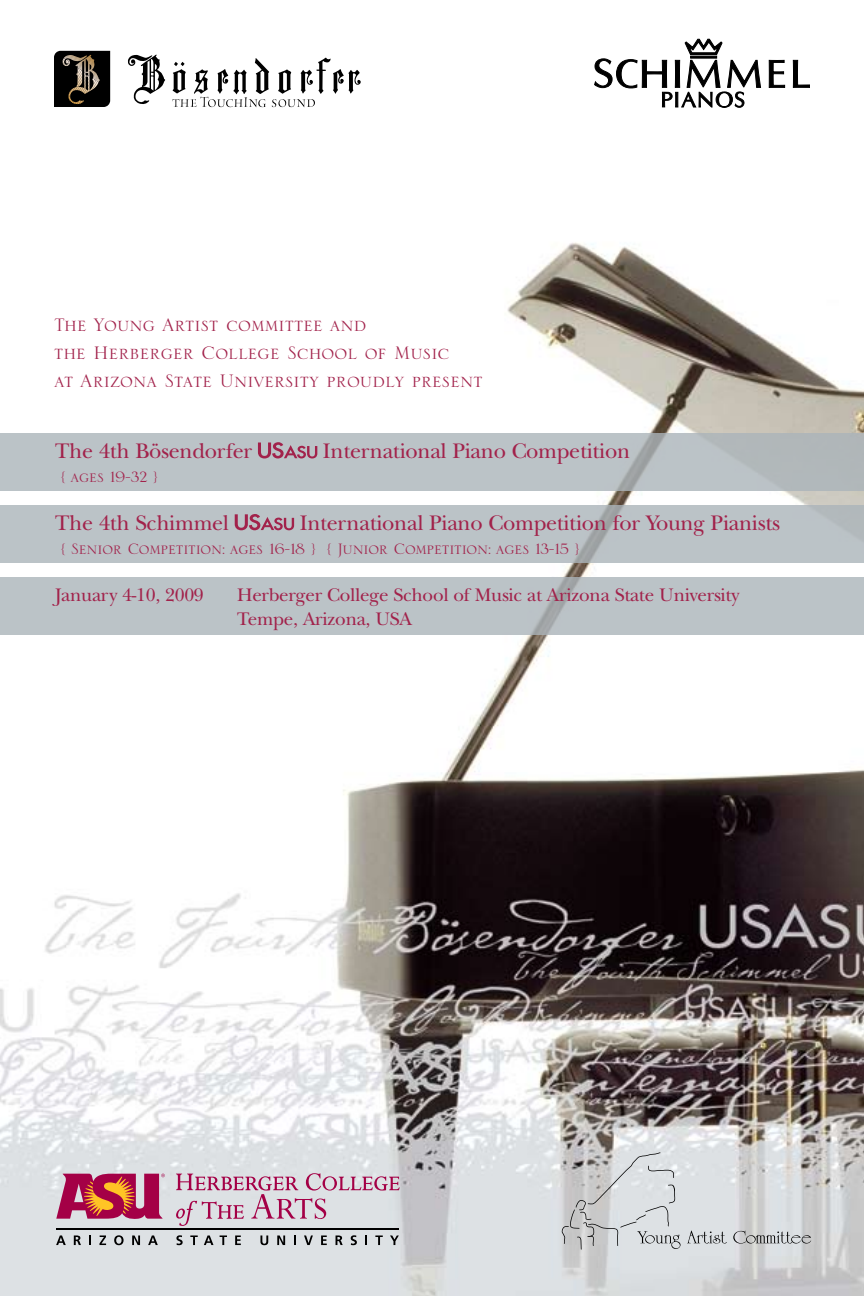
<style>
.page{position:relative;width:864px;height:1296px;background:#fff}
.page>*{position:absolute;margin:0;border:0;box-sizing:border-box;transform-origin:0 0}
.t1{font:24px/28px "Serlio LH";color:#a2224b}
.t2{font:22px "New Baskerville";letter-spacing:-.015em;color:#a2224b}
.t3{font:20px "Serlio LH";letter-spacing:-.015em;color:#a2224b}
.t4{font:19px/24px "New Baskerville";letter-spacing:-.015em;color:#a2224b}
</style>
<div class="page">
<img style="left:0;top:242px;width:864px;height:1054px">
<div style="left:0;top:434px;width:864px;height:57px;background:linear-gradient(to right,#bdc6ca,#b5bbbf)"></div>
<svg style="left:258px;top:442px;width:59px;height:16px"></svg>
<div style="left:0;top:577px;width:864px;height:57px;background:#bbc3c7"></div>
<div style="left:0;top:505px;width:864px;height:57px;background:#bbc3c7"></div>
<svg style="left:235px;top:514px;width:59px;height:16px"></svg>
<svg style="left:769px;top:60px;width:16px;height:28px"></svg>
<svg style="left:793px;top:60px;width:17px;height:28px"></svg>
<svg style="left:594px;top:39px;width:167px;height:69px"></svg>
<svg style="left:54px;top:51px;width:56px;height:56px"></svg>
<svg style="left:128px;top:55px;width:233px;height:52px"></svg>
<svg style="left:562px;top:1152px;width:119px;height:98px"></svg>
<svg style="left:687px;top:1231px;width:40px;height:13px"></svg>
<svg style="left:733px;top:1231px;width:78px;height:13px"></svg>
<svg style="left:56px;top:1174px;width:109px;height:45px"></svg>
<hr style="left:56px;top:1228px;width:343px;height:1px;background:#000">
<svg style="left:176px;top:1173px;width:224px;height:53px"></svg>
<svg style="left:56px;top:1235px;width:10px;height:10px"></svg>
<svg style="left:74px;top:1235px;width:7px;height:10px"></svg>
<svg style="left:89px;top:1235px;width:2px;height:10px"></svg>
<svg style="left:99px;top:1235px;width:7px;height:10px"></svg>
<svg style="left:114px;top:1235px;width:10px;height:10px"></svg>
<svg style="left:132px;top:1235px;width:8px;height:10px"></svg>
<svg style="left:148px;top:1235px;width:10px;height:10px"></svg>
<svg style="left:176px;top:1235px;width:7px;height:10px"></svg>
<svg style="left:190px;top:1235px;width:8px;height:10px"></svg>
<svg style="left:204px;top:1235px;width:9px;height:10px"></svg>
<svg style="left:220px;top:1235px;width:7px;height:10px"></svg>
<svg style="left:235px;top:1235px;width:6px;height:10px"></svg>
<svg style="left:260px;top:1235px;width:8px;height:10px"></svg>
<svg style="left:277px;top:1235px;width:8px;height:10px"></svg>
<svg style="left:294px;top:1235px;width:2px;height:10px"></svg>
<svg style="left:304px;top:1235px;width:9px;height:10px"></svg>
<svg style="left:321px;top:1235px;width:6px;height:10px"></svg>
<svg style="left:336px;top:1235px;width:7px;height:10px"></svg>
<svg style="left:351px;top:1235px;width:6px;height:10px"></svg>
<svg style="left:365px;top:1235px;width:2px;height:10px"></svg>
<svg style="left:375px;top:1235px;width:8px;height:10px"></svg>
<svg style="left:390px;top:1235px;width:9px;height:10px"></svg>
<p class="t1" style="left:54px;top:311px;width:430px">The Young Artist committee and<br>the Herberger College School of Music<br>at Arizona State University proudly present</p>
<p class="t2" style="left:55px;top:438px;width:199px">The 4th Bösendorfer</p>
<p class="t2" style="left:323px;top:438px;width:309px">International Piano Competition</p>
<p class="t3" style="left:61px;top:467px;width:98px">{ ages 19-32 }</p>
<p class="t2" style="left:55px;top:510px;width:175px">The 4th Schimmel</p>
<p class="t2" style="left:300px;top:510px;width:482px">International Piano Competition for Young Pianists</p>
<p class="t3" style="left:61px;top:539px;width:520px">{ Senior Competition: ages 16-18 } { Junior Competition: ages 13-15 }</p>
<p class="t4" style="left:55px;top:582px;width:150px">January 4-10, 2009</p>
<p class="t4" style="left:237px;top:582px;width:504px">Herberger College School of Music at Arizona State University<br>Tempe, Arizona, USA</p>
</div>
